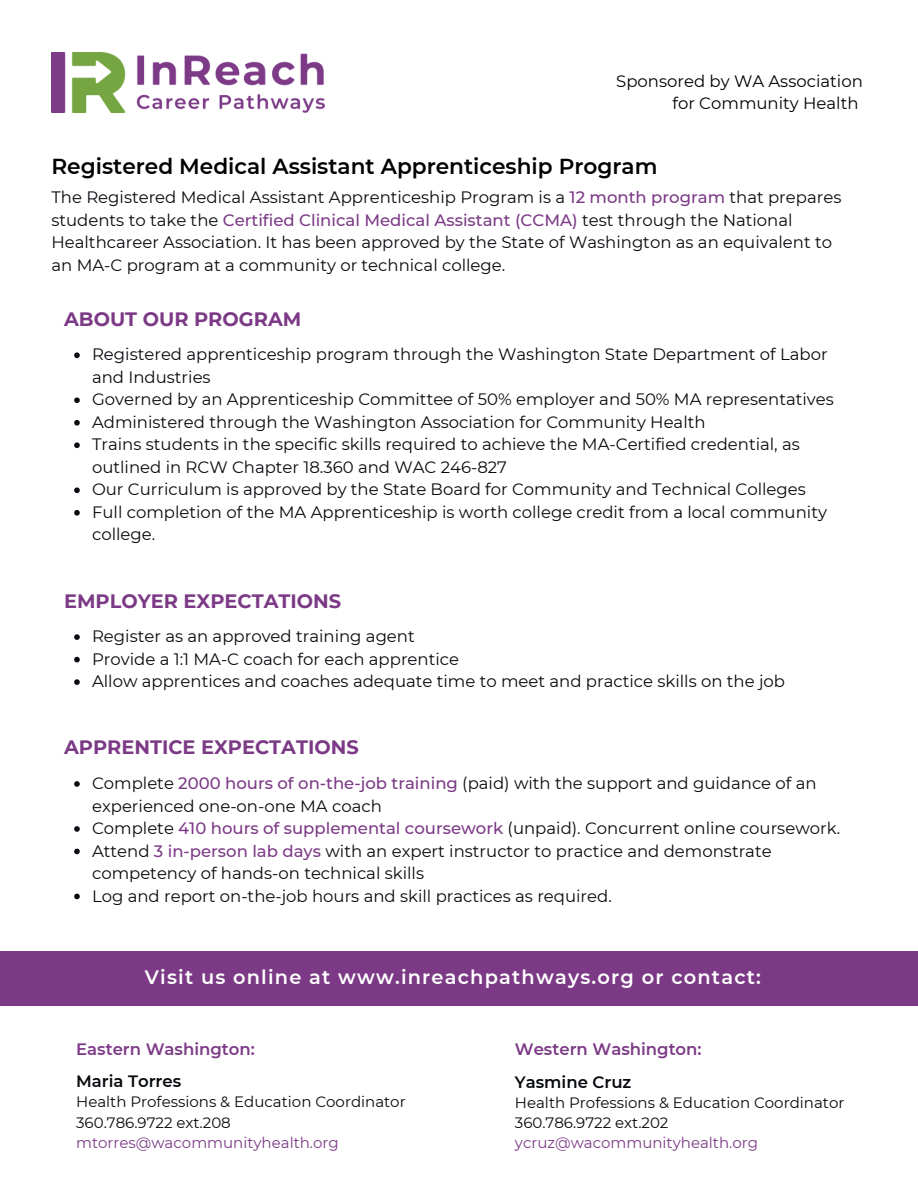
<style>
.page{position:relative;width:918px;height:1188px;background:#fff}
.page>*{position:absolute;margin:0;border:0;box-sizing:border-box;transform-origin:0 0}
.t1{font:600 21.6px "Montserrat";color:#000}
.t2{font:700 19.35px "Montserrat";color:#7c3a86}
.t3{font:600 19.35px "Montserrat";letter-spacing:.065em;color:#fff}
.t4{font:16.5px/22.5px "Montserrat";color:#070a0e}
.t5{font:16.5px/22.5px "Montserrat";color:#000;text-align:right}
.t6{font:600 16.5px "Montserrat";color:#7c3a86}
.t7{font:600 16.5px "Montserrat";color:#070a0e}
.t8{font:15px "Montserrat";color:#070a0e}
.t9{font:15px "Montserrat";color:#7c3a86}
.s1{font-weight:500;color:#7c3a86}
</style>
<div class="page">
<div style="left:0;top:952px;width:918px;height:54px;background:#7c3a86"></div>
<img style="left:51px;top:52px;width:274px;height:61px">
<svg style="left:74px;top:352px;width:6px;height:6px"></svg>
<svg style="left:74px;top:397px;width:6px;height:6px"></svg>
<svg style="left:74px;top:420px;width:6px;height:6px"></svg>
<svg style="left:74px;top:442px;width:6px;height:6px"></svg>
<svg style="left:74px;top:487px;width:6px;height:6px"></svg>
<svg style="left:74px;top:510px;width:6px;height:6px"></svg>
<svg style="left:74px;top:634px;width:6px;height:6px"></svg>
<svg style="left:74px;top:657px;width:6px;height:5px"></svg>
<svg style="left:74px;top:679px;width:6px;height:6px"></svg>
<svg style="left:74px;top:781px;width:6px;height:6px"></svg>
<svg style="left:74px;top:826px;width:6px;height:6px"></svg>
<svg style="left:74px;top:849px;width:6px;height:5px"></svg>
<svg style="left:74px;top:894px;width:6px;height:5px"></svg>
<p class="t5" style="left:616px;top:69px;width:248px">Sponsored by WA Association for Community Health</p>
<p class="t1" style="left:51px;top:153px;width:608px">Registered Medical Assistant Apprenticeship Program</p>
<p class="t4" style="left:51px;top:186px;width:791px">The Registered Medical Assistant Apprenticeship Program is a <span class="s1">12 month program</span> that prepares students to take the <span class="s1">Certified Clinical Medical Assistant (CCMA)</span> test through the National Healthcareer Association. It has been approved by the State of Washington as an equivalent to an MA-C program at a community or technical college.</p>
<p class="t2" style="left:64px;top:307px;width:239px">ABOUT OUR PROGRAM</p>
<p class="t4" style="left:92px;top:343px;width:737px">Registered apprenticeship program through the Washington State Department of Labor and Industries</p>
<p class="t4" style="left:92px;top:388px;width:743px">Governed by an Apprenticeship Committee of 50% employer and 50% MA representatives</p>
<p class="t4" style="left:92px;top:411px;width:615px">Administered through the Washington Association for Community Health</p>
<p class="t4" style="left:92px;top:433px;width:709px">Trains students in the specific skills required to achieve the MA-Certified credential, as outlined in RCW Chapter 18.360 and WAC 246-827</p>
<p class="t4" style="left:92px;top:478px;width:715px">Our Curriculum is approved by the State Board for Community and Technical Colleges</p>
<p class="t4" style="left:92px;top:501px;width:736px">Full completion of the MA Apprenticeship is worth college credit from a local community college.</p>
<p class="t2" style="left:64px;top:589px;width:279px">EMPLOYER EXPECTATIONS</p>
<p class="t4" style="left:92px;top:625px;width:324px">Register as an approved training agent</p>
<p class="t4" style="left:92px;top:648px;width:369px">Provide a 1:1 MA-C coach for each apprentice</p>
<p class="t4" style="left:92px;top:670px;width:695px">Allow apprentices and coaches adequate time to meet and practice skills on the job</p>
<p class="t2" style="left:64px;top:736px;width:296px">APPRENTICE EXPECTATIONS</p>
<p class="t4" style="left:92px;top:772px;width:726px">Complete <span class="s1">2000 hours of on-the-job training</span> (paid) with the support and guidance of an experienced one-on-one MA coach</p>
<p class="t4" style="left:92px;top:817px;width:750px">Complete <span class="s1">410 hours of supplemental coursework</span> (unpaid). Concurrent online coursework.</p>
<p class="t4" style="left:92px;top:839px;width:681px">Attend <span class="s1">3 in-person lab days</span> with an expert instructor to practice and demonstrate competency of hands-on technical skills</p>
<p class="t4" style="left:92px;top:884px;width:521px">Log and report on-the-job hours and skill practices as required.</p>
<p class="t3" style="left:145px;top:965px;width:617px">Visit us online at www.inreachpathways.org or contact:</p>
<p class="t6" style="left:76px;top:1039px;width:180px">Eastern Washington:</p>
<p class="t7" style="left:76px;top:1071px;width:107px">Maria Torres</p>
<p class="t8" style="left:76px;top:1093px;width:331px">Health Professions &amp; Education Coordinator</p>
<p class="t8" style="left:76px;top:1113px;width:156px">360.786.9722 ext.208</p>
<p class="t9" style="left:76px;top:1133px;width:264px">mtorres@wacommunityhealth.org</p>
<p class="t6" style="left:515px;top:1039px;width:188px">Western Washington:</p>
<p class="t7" style="left:515px;top:1072px;width:118px">Yasmine Cruz</p>
<p class="t8" style="left:515px;top:1093px;width:331px">Health Professions &amp; Education Coordinator</p>
<p class="t8" style="left:515px;top:1114px;width:155px">360.786.9722 ext.202</p>
<p class="t9" style="left:515px;top:1134px;width:245px">ycruz@wacommunityhealth.org</p>
</div>
